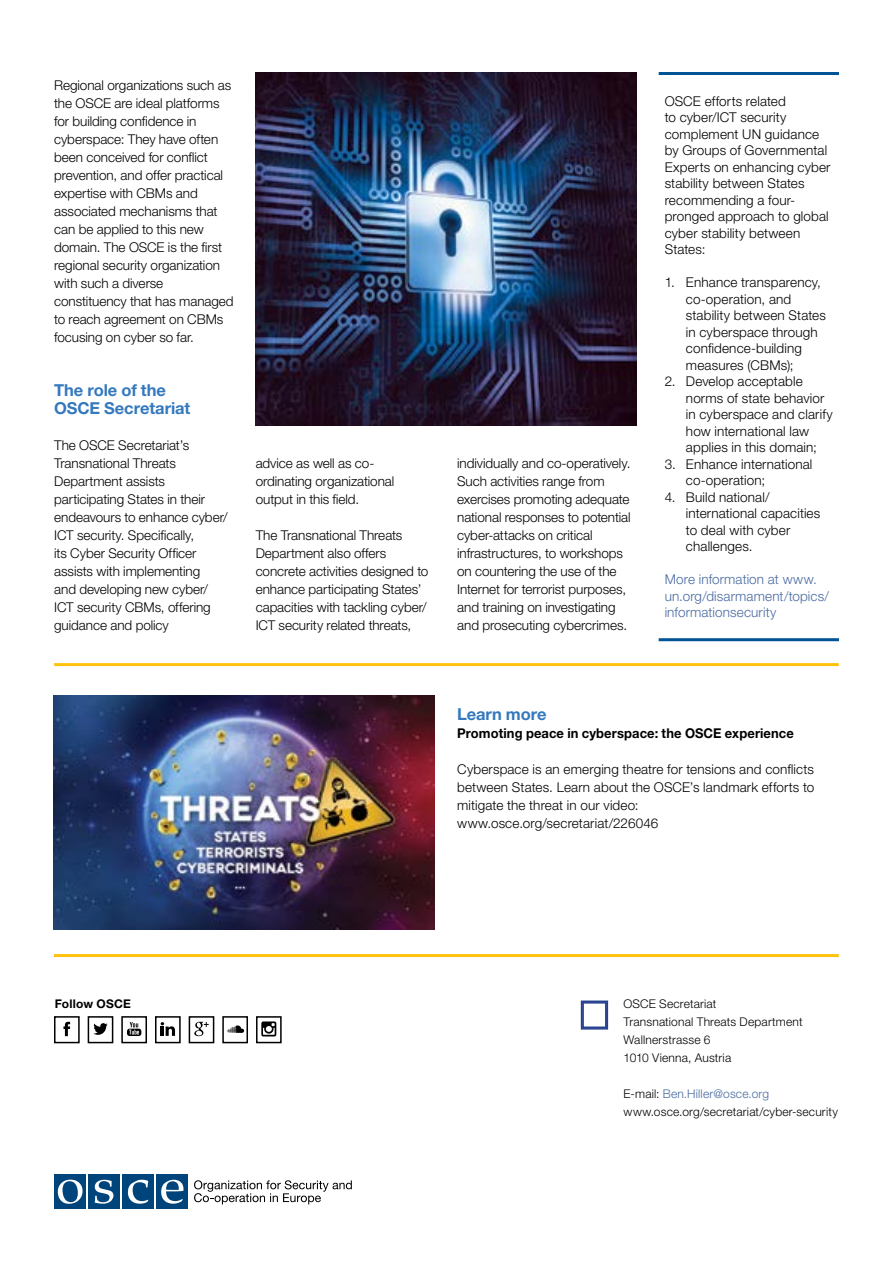
<style>
.page{position:relative;width:893px;height:1263px;background:#fff}
.page>*{position:absolute;margin:0;border:0;box-sizing:border-box;transform-origin:0 0}
.t1{font:700 16.5px/18px "Helvetica Neue LT Pro";letter-spacing:-.005em;color:#3479be}
.t2{font:300 13.5px/18px "Helvetica Neue LT Pro";color:#000}
.t3{font:300 13.5px/16.5px "Helvetica Neue LT Pro";letter-spacing:.01em;color:#486aa1}
.t4{font:700 13.5px "Helvetica Neue LT Pro";letter-spacing:.01em;color:#000;scale:.96 1}
.t5{font:300 12px/18px "Helvetica Neue LT Pro";letter-spacing:.015em;color:#000}
.t6{font:700 12px "Helvetica Neue LT Pro";letter-spacing:.015em;color:#000}
.s1{color:#486aa1}
</style>
<div class="page">
<hr style="left:659px;top:72px;width:180px;height:3px;background:#005496">
<hr style="left:659px;top:638px;width:180px;height:3px;background:#005496">
<hr style="left:54px;top:954px;width:785px;height:3px;background:#ffc20e">
<svg style="left:580px;top:1000px;width:29px;height:30px"></svg>
<hr style="left:54px;top:663px;width:785px;height:3px;background:#ffc20e">
<svg style="left:54px;top:1016px;width:26px;height:28px"></svg>
<svg style="left:87px;top:1016px;width:27px;height:28px"></svg>
<svg style="left:155px;top:1016px;width:26px;height:28px"></svg>
<svg style="left:188px;top:1016px;width:27px;height:28px"></svg>
<svg style="left:121px;top:1016px;width:26px;height:28px"></svg>
<svg style="left:222px;top:1016px;width:26px;height:28px"></svg>
<svg style="left:256px;top:1016px;width:26px;height:28px"></svg>
<img style="left:256px;top:73px;width:380px;height:352px">
<svg style="left:194px;top:1180px;width:158px;height:24px"></svg>
<div style="left:54px;top:1174px;width:32px;height:35px;background:#00447c"></div>
<div style="left:88px;top:1174px;width:32px;height:35px;background:#00447c"></div>
<div style="left:122px;top:1174px;width:32px;height:35px;background:#00447c"></div>
<div style="left:156px;top:1174px;width:32px;height:35px;background:#00447c"></div>
<svg style="left:161px;top:1180px;width:22px;height:24px"></svg>
<svg style="left:128px;top:1180px;width:20px;height:24px"></svg>
<svg style="left:95px;top:1180px;width:18px;height:24px"></svg>
<svg style="left:58px;top:1179px;width:25px;height:25px"></svg>
<img style="left:54px;top:696px;width:380px;height:233px">
<p class="t2" style="left:54px;top:76px;width:181px">Regional organizations such as the OSCE are ideal platforms for building confidence in cyberspace: They have often been conceived for conflict prevention, and offer practical expertise with CBMs and associated mechanisms that can be applied to this new domain. The OSCE is the first regional security organization with such a diverse constituency that has managed to reach agreement on CBMs focusing on cyber so far.</p>
<p class="t1" style="left:54px;top:381px;width:138px">The role of the<br>OSCE Secretariat</p>
<p class="t2" style="left:54px;top:436px;width:175px">The OSCE Secretariat’s<br>Transnational Threats<br>Department assists participating States in their endeavours to enhance cyber/<br>ICT security. Specifically,<br>its Cyber Security Officer assists with implementing<br>and developing new cyber/<br>ICT security CBMs, offering guidance and policy</p>
<p class="t2" style="left:256px;top:454px;width:140px">advice as well as co&shy;ordinating organizational output in this field.</p>
<p class="t2" style="left:256px;top:526px;width:174px">The Transnational Threats<br>Department also offers concrete activities designed to enhance participating States’ capacities with tackling cyber/<br>ICT security related threats,</p>
<p class="t2" style="left:457px;top:454px;width:175px">individually and co-operatively.<br>Such activities range from exercises promoting adequate national responses to potential cyber-attacks on critical infrastructures, to workshops on countering the use of the<br>Internet for terrorist purposes, and training on investigating and prosecuting cybercrimes.</p>
<p class="t2" style="left:665px;top:92px;width:167px;line-height:16.5px">OSCE efforts related<br>to cyber/ICT security complement UN guidance by Groups of Governmental<br>Experts on enhancing cyber stability between States recommending a four&shy;pronged approach to global cyber stability between<br>States:</p>
<p class="t2" style="left:686px;top:274px;width:142px;line-height:16.5px;text-indent:-21px">1. Enhance transparency, co-operation, and stability between States in cyberspace through confidence-building measures (CBMs);</p>
<p class="t2" style="left:686px;top:373px;width:148px;line-height:16.5px;text-indent:-21px">2. Develop acceptable norms of state behavior in cyberspace and clarify how international law applies in this domain;</p>
<p class="t2" style="left:686px;top:455px;width:128px;line-height:16.5px;text-indent:-21px">3. Enhance international co-operation;</p>
<p class="t2" style="left:686px;top:488px;width:136px;line-height:16.5px;text-indent:-21px">4. Build national/ international capacities to deal with cyber challenges.</p>
<p class="t3" style="left:665px;top:571px;width:166px">More information at www. un.org/disarmament/topics/ informationsecurity</p>
<p class="t1" style="left:457px;top:705px;width:91px">Learn more</p>
<p class="t4" style="left:457px;top:725px;width:352px">Promoting peace in cyberspace: the OSCE experience</p>
<p class="t2" style="left:457px;top:760px;width:359px">Cyberspace is an emerging theatre for tensions and conflicts between States. Learn about the OSCE’s landmark efforts to mitigate the threat in our video: www.osce.org/secretariat/226046</p>
<p class="t6" style="left:55px;top:996px;width:78px">Follow OSCE</p>
<p class="t5" style="left:624px;top:994px;width:181px">OSCE Secretariat<br>Transnational Threats Department<br>Wallnerstrasse 6<br>1010 Vienna, Austria</p>
<p class="t5" style="left:624px;top:1084px;width:216px">E-mail: <span class="s1">Ben.Hiller@osce.org </span>www.osce.org/secretariat/cyber-security</p>
</div>
